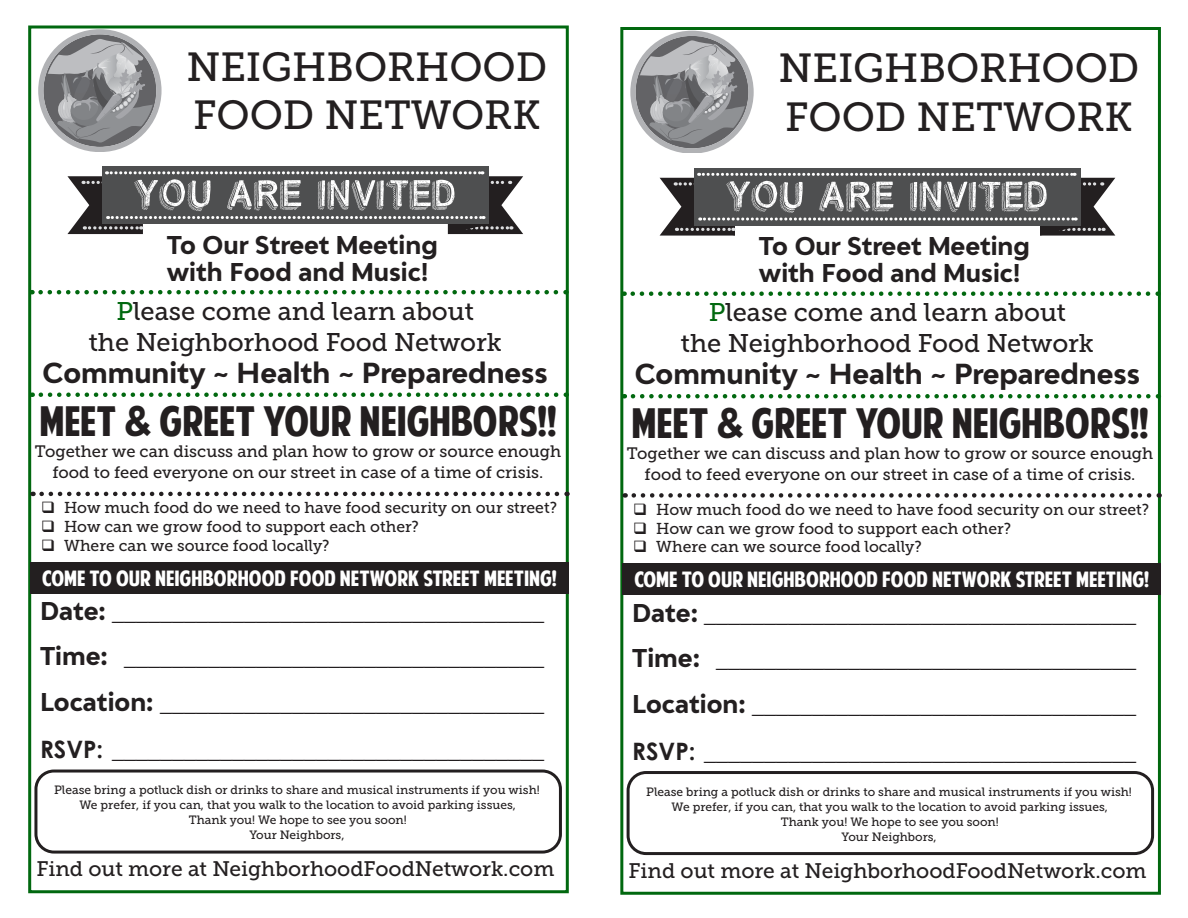
<style>
.page{position:relative;width:1188px;height:918px;background:#fff}
.page>*{position:absolute;margin:0;border:0;box-sizing:border-box;transform-origin:0 0}
.t1{font:42.15px "Bite Chalk";color:#fff;scale:1.19 1}
.t2{font:40.5px "American Purpose";color:#231f20}
.t3{font:40.5px "Museo Slab 500";color:#231f20}
.t4{font:27px "Adlinnaka Bold Demo";color:#231f20}
.t5{font:25.5px "Museo Slab 500";color:#231f20}
.Location{font:700 24px/46px "Century Gothic Pro";color:#231f20;text-align:justify}
.t6{font:24px "Adlinnaka Bold Demo";color:#231f20}
.t7{font:21px "American Purpose";color:#fff}
.t8{font:21px "Museo Slab 500";color:#231f20}
.t9{font:16.5px/21px "Museo Slab 500";color:#231f20;text-align:center}
.t10{font:15.75px "Museo Slab 500";color:#231f20}
.t11{font:12px/15px "Museo Slab 500";color:#231f20;text-align:center}
.s1{color:#01680f}
.s2{font-family:"Adlinnaka Bold Demo";font-weight:400}
</style>
<div class="page">
<svg style="left:46px;top:39px;width:108px;height:104px"></svg>
<div style="left:38px;top:29px;width:124px;height:122px;border:5px solid #b1b2b5;border-radius:50%"></div>
<div style="left:102px;top:166px;width:386px;height:58px;background:#4e4f50"></div>
<svg style="left:67px;top:171px;width:456px;height:63px"></svg>
<div style="left:28px;top:26px;width:541px;height:867px;border:3px solid #01680f"></div>
<div style="left:30px;top:562px;width:539px;height:31px;background:#231f20"></div>
<svg style="left:42px;top:492px;width:526px;height:4px"></svg>
<div style="left:34px;top:770px;width:528px;height:84px;border:3px solid #231f20;border-radius:18px"></div>
<svg style="left:41px;top:392px;width:526px;height:5px"></svg>
<svg style="left:41px;top:290px;width:526px;height:4px"></svg>
<svg style="left:639px;top:40px;width:107px;height:104px"></svg>
<div style="left:630px;top:31px;width:124px;height:122px;border:5px solid #b1b2b5;border-radius:50%"></div>
<div style="left:694px;top:168px;width:387px;height:58px;background:#4e4f50"></div>
<svg style="left:660px;top:173px;width:455px;height:63px"></svg>
<div style="left:620px;top:27px;width:541px;height:868px;border:3px solid #01680f"></div>
<div style="left:622px;top:564px;width:539px;height:31px;background:#231f20"></div>
<div style="left:627px;top:771px;width:527px;height:84px;border:3px solid #231f20;border-radius:18px"></div>
<svg style="left:633px;top:394px;width:526px;height:4px"></svg>
<svg style="left:633px;top:291px;width:526px;height:5px"></svg>
<svg style="left:634px;top:493px;width:526px;height:22px"></svg>
<p class="t3" style="left:186px;top:44px;width:362px">NEIGHBORHOOD</p>
<p class="t3" style="left:193px;top:93px;width:349px">FOOD NETWORK</p>
<p class="t1" style="left:134px;top:171px;width:272px">YOU ARE INVITED</p>
<p class="t6" style="left:167px;top:234px;width:272px">To Our Street Meeting</p>
<p class="t6" style="left:167px;top:261px;width:263px">with Food and Music!</p>
<p class="t5" style="left:117px;top:297px;width:359px"><span class="s1">P</span>lease come and learn about</p>
<p class="t5" style="left:89px;top:328px;width:414px">the Neighborhood Food Network</p>
<p class="t4" style="left:43px;top:361px;width:507px">Community ~ Health ~ Preparedness</p>
<p class="t2" style="left:39px;top:406px;width:519px">MEET &amp; GREET YOUR NEIGHBORS!!</p>
<p class="t9" style="left:35px;top:441px;width:528px">Together we can discuss and plan how to grow or source enough food to feed everyone on our street in case of a time of crisis.</p>
<p class="t10" style="left:64px;top:499px;width:495px">How much food do we need to have food security on our street?</p>
<p class="t10" style="left:64px;top:518px;width:356px">How can we grow food to support each other?</p>
<p class="t10" style="left:64px;top:537px;width:267px">Where can we source food locally?</p>
<p class="t7" style="left:42px;top:570px;width:516px">COME TO OUR NEIGHBORHOOD FOOD NETWORK STREET MEETING!</p>
<p class="Location" style="left:40px;top:587px;width:505px"><span class="s2">Date:</span> ____________________________________</p>
<p class="Location" style="left:40px;top:632px;width:505px;line-height:46.5px"><span class="s2">Time:</span> ___________________________________ <span class="s2">Location:</span> ________________________________ RSVP: ____________________________________</p>
<p class="t11" style="left:54px;top:782px;width:487px">Please bring a potluck dish or drinks to share and musical instruments if you wish!</p>
<p class="t11" style="left:79px;top:797px;width:438px">We prefer, if you can, that you walk to the location to avoid parking issues,<br>Thank you! We hope to see you soon!</p>
<p class="t11" style="left:249px;top:827px;width:97px">Your Neighbors,</p>
<p class="t8" style="left:37px;top:857px;width:519px">Find out more at NeighborhoodFoodNetwork.com</p>
<p class="t3" style="left:779px;top:46px;width:362px">NEIGHBORHOOD</p>
<p class="t3" style="left:785px;top:94px;width:349px">FOOD NETWORK</p>
<p class="t1" style="left:726px;top:173px;width:272px">YOU ARE INVITED</p>
<p class="t6" style="left:759px;top:236px;width:272px">To Our Street Meeting</p>
<p class="t6" style="left:759px;top:263px;width:263px">with Food and Music!</p>
<p class="t5" style="left:709px;top:298px;width:359px"><span class="s1">P</span>lease come and learn about</p>
<p class="t5" style="left:681px;top:329px;width:414px">the Neighborhood Food Network</p>
<p class="t4" style="left:635px;top:363px;width:507px">Community ~ Health ~ Preparedness</p>
<p class="t2" style="left:631px;top:407px;width:519px">MEET &amp; GREET YOUR NEIGHBORS!!</p>
<p class="t9" style="left:627px;top:443px;width:528px">Together we can discuss and plan how to grow or source enough food to feed everyone on our street in case of a time of crisis.</p>
<p class="t10" style="left:656px;top:500px;width:495px">How much food do we need to have food security on our street?</p>
<p class="t10" style="left:656px;top:519px;width:356px">How can we grow food to support each other?</p>
<p class="t10" style="left:656px;top:538px;width:267px">Where can we source food locally?</p>
<p class="t7" style="left:634px;top:571px;width:516px">COME TO OUR NEIGHBORHOOD FOOD NETWORK STREET MEETING!</p>
<p class="Location" style="left:632px;top:590px;width:506px"><span class="s2">Date:</span> ____________________________________ <span class="s2">Time:</span> ___________________________________ <span class="s2">Location:</span> ________________________________ RSVP: ____________________________________</p>
<p class="t11" style="left:646px;top:784px;width:487px">Please bring a potluck dish or drinks to share and musical instruments if you wish!<br>We prefer, if you can, that you walk to the location to avoid parking issues,<br>Thank you! We hope to see you soon!<br>Your Neighbors,</p>
<p class="t8" style="left:629px;top:859px;width:519px">Find out more at NeighborhoodFoodNetwork.com</p>
</div>
